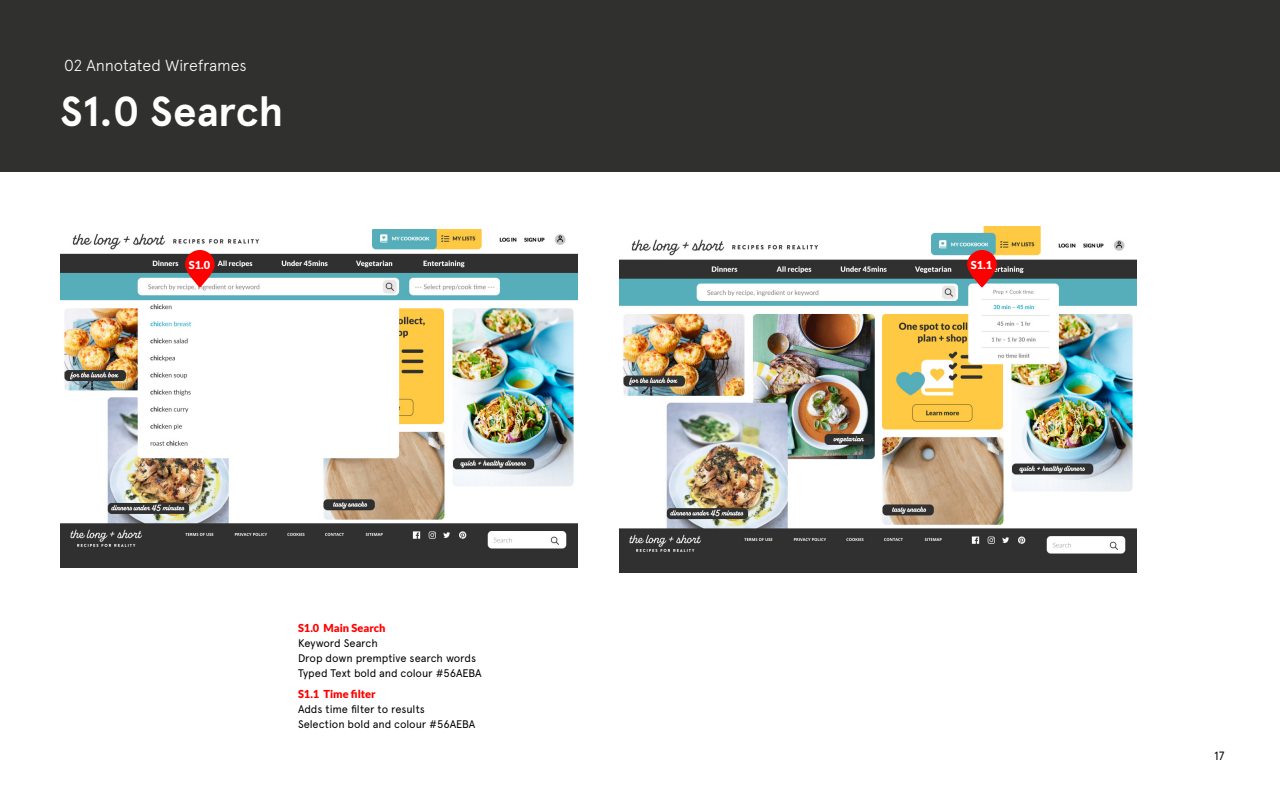
<style>
.page{position:relative;width:1280px;height:800px;background:#fff}
.page>*{position:absolute;margin:0;border:0;box-sizing:border-box;transform-origin:0 0}
.MAIN_HEAD{font:700 42px "Apercu";color:#fff}
.MAIN_HEAD-2{font:300 16px "Apercu";letter-spacing:-.005em;color:#fff}
.t1{font:12px "Apercu";color:#000}
.Main_text{font:11px "Apercu";letter-spacing:-.01em;color:#000}
.WIREFR_CAPti{font:900 11px "Lato";color:#f00}
.Main_text-2{font:900 11px "Lato";color:#fff}
</style>
<div class="page">
<div style="left:0;top:0;width:1280px;height:172px;background:#30302f"></div>
<img style="left:60px;top:229px;width:517px;height:338px">
<img style="left:620px;top:227px;width:517px;height:346px">
<svg style="left:185px;top:250px;width:30px;height:38px"></svg>
<svg style="left:967px;top:250px;width:30px;height:38px"></svg>
<p class="MAIN_HEAD-2" style="left:64px;top:56px;width:184px">02 Annotated Wireframes</p>
<p class="MAIN_HEAD" style="left:60px;top:86px;width:225px">S1.0 Search</p>
<p class="Main_text-2" style="left:189px;top:259px;width:23px">S1.0</p>
<p class="Main_text-2" style="left:971px;top:259px;width:23px">S1.1</p>
<p class="WIREFR_CAPti" style="left:298px;top:621px;width:89px">S1.0 Main Search</p>
<p class="Main_text" style="left:298px;top:636px;width:81px">Keyword Search</p>
<p class="Main_text" style="left:298px;top:651px;width:180px">Drop down premptive search words</p>
<p class="Main_text" style="left:298px;top:666px;width:185px">Typed Text bold and colour #56AEBA</p>
<p class="WIREFR_CAPti" style="left:298px;top:687px;width:79px">S1.1 Time filter</p>
<p class="Main_text" style="left:298px;top:702px;width:128px">Adds time filter to results</p>
<p class="Main_text" style="left:298px;top:717px;width:179px">Selection bold and colour #56AEBA</p>
<p class="t1" style="left:1214px;top:749px;width:12px">17</p>
</div>
